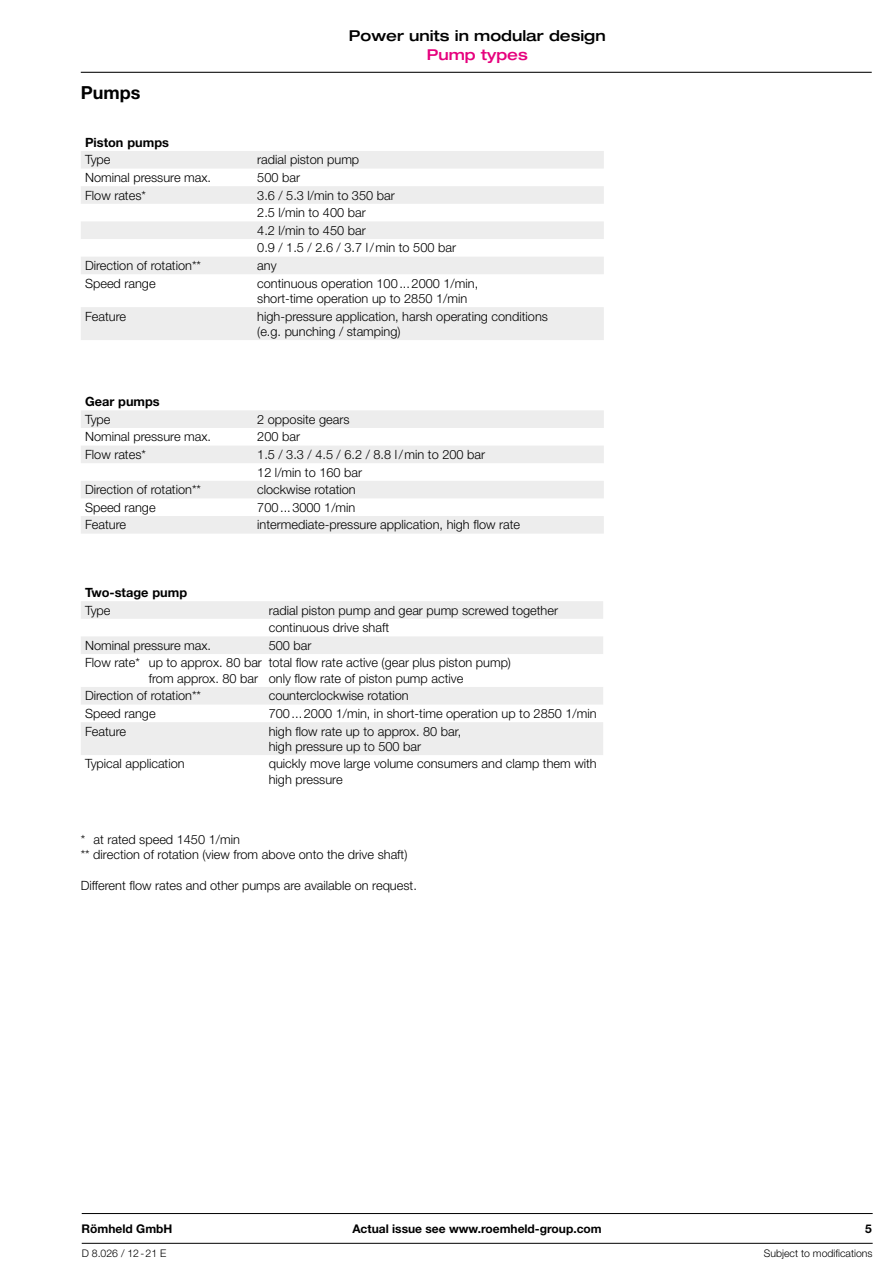
<style>
.page{position:relative;width:893px;height:1263px;background:#fff}
.page>*{position:absolute;margin:0;border:0;box-sizing:border-box;transform-origin:0 0}
.t1{font:700 18px "Helvetica Neue LT Pro";color:#000}
.t2{font:500 expanded 15px "Helvetica Neue LT Pro";color:#000}
.t3{font:500 expanded 15px "Helvetica Neue LT Pro";color:#e6007d}
.t4{font:300 12.75px/15.3px "Helvetica Neue LT Pro";color:#000}
.t5{font:700 12.75px "Helvetica Neue LT Pro";color:#000}
.t6{font:700 12px "Helvetica Neue LT Pro";color:#000}
.t7{font:300 10.5px "Helvetica Neue LT Pro";color:#000}
</style>
<div class="page">
<hr style="left:81px;top:72px;width:791px;height:1px;background:#000">
<hr style="left:82px;top:1243px;width:791px;height:1px;background:#000">
<hr style="left:82px;top:1213px;width:791px;height:1px;background:#000">
<svg style="left:81px;top:151px;width:523px;height:189px;fill:#ededed"></svg>
<svg style="left:81px;top:410px;width:523px;height:124px;fill:#ededed"></svg>
<svg style="left:81px;top:601px;width:522px;height:154px;fill:#ededed"></svg>
<p class="t2" style="left:349px;top:27px;width:258px">Power units in modular design</p>
<p class="t3" style="left:427px;top:45px;width:102px">Pump types</p>
<h1 class="t1" style="left:81px;top:82px;width:61px">Pumps</h1>
<p class="t5" style="left:85px;top:134px;width:85px">Piston pumps</p>
<p class="t4" style="left:85px;top:152px;width:27px">Type</p>
<p class="t4" style="left:257px;top:152px;width:103px">radial piston pump</p>
<p class="t4" style="left:85px;top:169px;width:128px">Nominal pressure max.</p>
<p class="t4" style="left:257px;top:169px;width:44px">500 bar</p>
<p class="t4" style="left:85px;top:187px;width:62px">Flow rates*</p>
<p class="t4" style="left:257px;top:186px;width:200px;line-height:17.5px">3.6 / 5.3 l/min to 350 bar<br>2.5 l/min to 400 bar<br>4.2 l/min to 450 bar<br>0.9 / 1.5 / 2.6 / 3.7 l/min to 500 bar</p>
<p class="t4" style="left:85px;top:258px;width:117px">Direction of rotation**</p>
<p class="t4" style="left:257px;top:258px;width:21px">any</p>
<p class="t4" style="left:85px;top:275px;width:72px">Speed range</p>
<p class="t4" style="left:257px;top:275px;width:222px">continuous operation 100...2000 1/min, short-time operation up to 2850 1/min</p>
<p class="t4" style="left:85px;top:308px;width:43px">Feature</p>
<p class="t4" style="left:257px;top:308px;width:292px">high-pressure application, harsh operating conditions (e.g. punching / stamping)</p>
<p class="t5" style="left:85px;top:394px;width:76px">Gear pumps</p>
<p class="t4" style="left:85px;top:411px;width:27px">Type</p>
<p class="t4" style="left:257px;top:411px;width:94px">2 opposite gears</p>
<p class="t4" style="left:85px;top:429px;width:128px">Nominal pressure max.</p>
<p class="t4" style="left:257px;top:429px;width:44px">200 bar</p>
<p class="t4" style="left:85px;top:446px;width:62px">Flow rates*</p>
<p class="t4" style="left:257px;top:445px;width:229px;line-height:17.5px">1.5 / 3.3 / 4.5 / 6.2 / 8.8 l/min to 200 bar<br>12 l/min to 160 bar</p>
<p class="t4" style="left:85px;top:482px;width:117px">Direction of rotation**</p>
<p class="t4" style="left:257px;top:482px;width:100px">clockwise rotation</p>
<p class="t4" style="left:85px;top:499px;width:72px">Speed range</p>
<p class="t4" style="left:257px;top:499px;width:100px">700...3000 1/min</p>
<p class="t4" style="left:85px;top:517px;width:43px">Feature</p>
<p class="t4" style="left:257px;top:517px;width:264px">intermediate-pressure application, high flow rate</p>
<p class="t5" style="left:85px;top:584px;width:104px">Two-stage pump</p>
<p class="t4" style="left:85px;top:602px;width:27px">Type</p>
<p class="t4" style="left:269px;top:601px;width:291px;line-height:17.5px">radial piston pump and gear pump screwed together continuous drive shaft</p>
<p class="t4" style="left:85px;top:637px;width:128px">Nominal pressure max.</p>
<p class="t4" style="left:269px;top:637px;width:44px">500 bar</p>
<p class="t4" style="left:85px;top:655px;width:178px;text-align:right">Flow rate* up to approx. 80 bar from approx. 80 bar</p>
<p class="t4" style="left:269px;top:655px;width:244px">total flow rate active (gear plus piston pump) only flow rate of piston pump active</p>
<p class="t4" style="left:85px;top:688px;width:117px">Direction of rotation**</p>
<p class="t4" style="left:269px;top:688px;width:142px">counterclockwise rotation</p>
<p class="t4" style="left:85px;top:705px;width:72px">Speed range</p>
<p class="t4" style="left:269px;top:705px;width:329px">700...2000 1/min, in short-time operation up to 2850 1/min</p>
<p class="t4" style="left:85px;top:723px;width:43px">Feature</p>
<p class="t4" style="left:269px;top:723px;width:194px">high flow rate up to approx. 80 bar, high pressure up to 500 bar</p>
<p class="t4" style="left:85px;top:756px;width:101px">Typical application</p>
<p class="t4" style="left:269px;top:756px;width:330px">quickly move large volume consumers and clamp them with high pressure</p>
<p class="t4" style="left:81px;top:831px;width:328px">* at rated speed 1450 1/min<br>** direction of rotation (view from above onto the drive shaft)</p>
<p class="t4" style="left:81px;top:877px;width:338px">Different flow rates and other pumps are available on request.</p>
<p class="t6" style="left:82px;top:1221px;width:92px">Römheld GmbH</p>
<p class="t6" style="left:352px;top:1221px;width:251px">Actual issue see www.roemheld-group.com</p>
<p class="t6" style="left:865px;top:1221px;width:8px">5</p>
<p class="t7" style="left:82px;top:1247px;width:86px">D 8.026 / 12-21 E</p>
<p class="t7" style="left:764px;top:1247px;width:110px">Subject to modifications</p>
</div>
